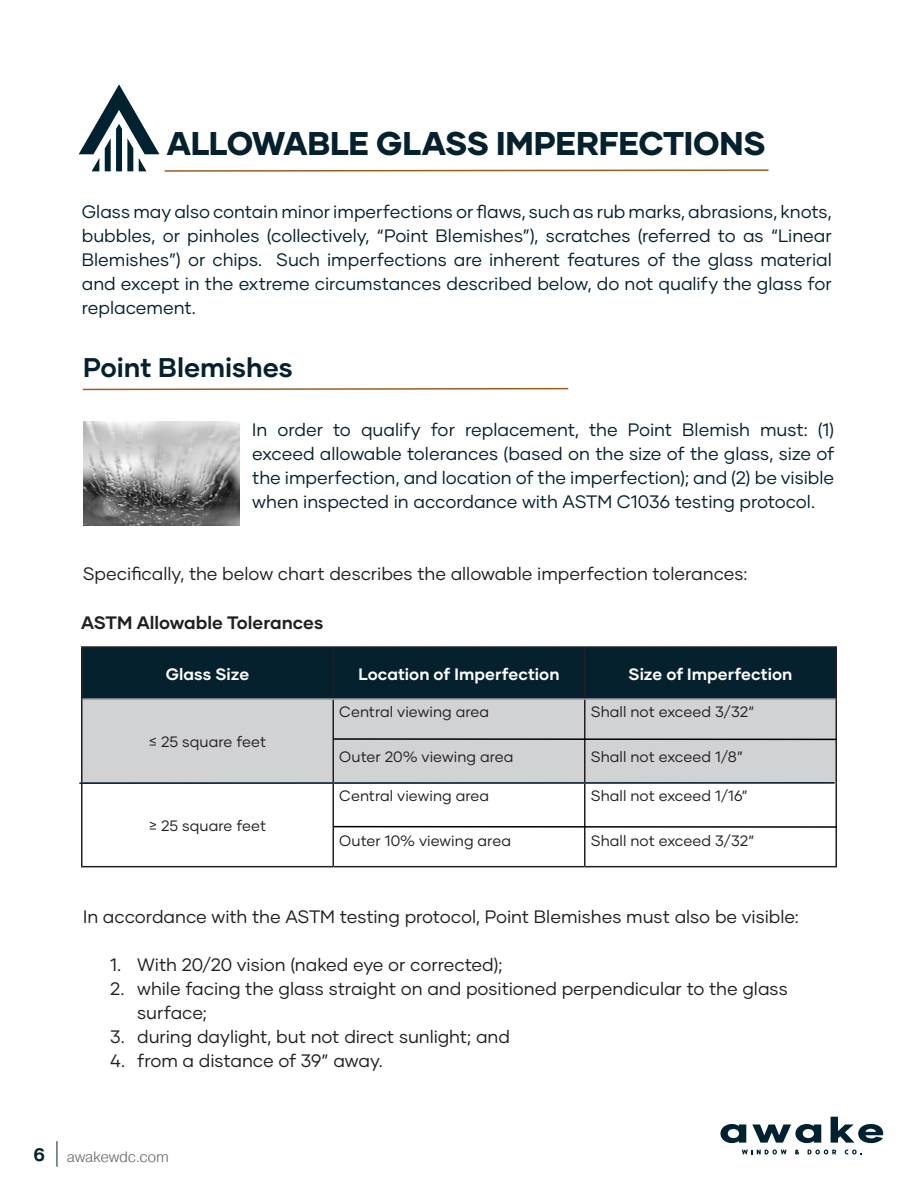
<style>
.page{position:relative;width:918px;height:1188px;background:#fff}
.page>*{position:absolute;margin:0;border:0;box-sizing:border-box;transform-origin:0 0}
.Header_48pt{font:800 32.85px "Gilmer";letter-spacing:-.01em;color:#06212e}
.Text_8pt{font:700 27px "Gilmer";letter-spacing:-.005em;color:#06212e}
.Subheader_12pt{font:18px/24px "Gilmer";letter-spacing:-.005em;color:#06212e;text-align:justify}
.Subheader_12pt-2{font:18px/24px "Gilmer";letter-spacing:-.005em;color:#231f20}
.t1{font:700 18px "Gilmer";color:#231f20}
.t2{font:700 16.5px "Gilmer";letter-spacing:.005em;color:#fff}
.t3{font:15px "Gilmer";letter-spacing:.005em;color:#231f20}
.t4{font:300 15px "Pragmatica";letter-spacing:-.015em;color:#6c6d70}
.s1{font-weight:700;font-size:18px;color:#06212e}
</style>
<div class="page">
<svg style="left:57px;top:1141px;width:1px;height:26px"></svg>
<svg style="left:720px;top:1124px;width:26px;height:19px"></svg>
<svg style="left:752px;top:1124px;width:69px;height:19px"></svg>
<svg style="left:831px;top:1117px;width:52px;height:26px"></svg>
<svg style="left:742px;top:1150px;width:45px;height:4px"></svg>
<svg style="left:795px;top:1150px;width:4px;height:5px"></svg>
<svg style="left:808px;top:1150px;width:28px;height:4px"></svg>
<svg style="left:845px;top:1150px;width:17px;height:4px"></svg>
<svg style="left:79px;top:84px;width:690px;height:88px"></svg>
<svg style="left:82px;top:387px;width:487px;height:4px"></svg>
<img style="left:83px;top:422px;width:156px;height:104px">
<div style="left:82px;top:648px;width:754px;height:50px;background:#06212e"></div>
<div style="left:82px;top:700px;width:754px;height:82px;background:#d1d2d4"></div>
<hr style="left:81px;top:646px;width:252px;height:2px;background:#231f20">
<hr style="left:81px;top:648px;width:1px;height:51px;background:#231f20">
<hr style="left:333px;top:646px;width:252px;height:2px;background:#231f20">
<hr style="left:333px;top:648px;width:1px;height:50px;background:#231f20">
<hr style="left:585px;top:646px;width:252px;height:2px;background:#231f20">
<hr style="left:584px;top:648px;width:1px;height:50px;background:#231f20">
<hr style="left:836px;top:648px;width:1px;height:51px;background:#231f20">
<hr style="left:81px;top:699px;width:1px;height:84px;background:#231f20">
<hr style="left:333px;top:700px;width:1px;height:82px;background:#231f20">
<hr style="left:584px;top:700px;width:1px;height:82px;background:#231f20">
<hr style="left:836px;top:699px;width:1px;height:84px;background:#231f20">
<hr style="left:81px;top:783px;width:1px;height:83px;background:#231f20">
<hr style="left:333px;top:784px;width:1px;height:82px;background:#231f20">
<hr style="left:584px;top:784px;width:1px;height:82px;background:#231f20">
<hr style="left:836px;top:783px;width:1px;height:83px;background:#231f20">
<hr style="left:81px;top:866px;width:252px;height:1px;background:#231f20">
<hr style="left:333px;top:866px;width:252px;height:1px;background:#231f20">
<hr style="left:585px;top:866px;width:252px;height:1px;background:#231f20">
<hr style="left:82px;top:698px;width:251px;height:2px;background:#939598">
<hr style="left:333px;top:698px;width:252px;height:2px;background:#939598">
<hr style="left:585px;top:698px;width:251px;height:2px;background:#939598">
<hr style="left:585px;top:782px;width:251px;height:2px;background:#939598">
<hr style="left:333px;top:738px;width:504px;height:2px;background:#000">
<hr style="left:333px;top:826px;width:504px;height:2px;background:#000">
<hr style="left:79px;top:782px;width:756px;height:2px;background:#06212e">
<p class="Header_48pt" style="left:167px;top:123px;width:600px">ALLOWABLE GLASS IMPERFECTIONS</p>
<p class="Subheader_12pt" style="left:82px;top:199px;width:752px">Glass may also contain minor imperfections or flaws, such as rub marks, abrasions, knots, bubbles, or pinholes (collectively, “Point Blemishes”), scratches (referred to as “Linear Blemishes”) or chips. Such imperfections are inherent features of the glass material and except in the extreme circumstances described below, do not qualify the glass for replacement.</p>
<p class="Text_8pt" style="left:83px;top:350px;width:211px">Point Blemishes</p>
<p class="Subheader_12pt" style="left:252px;top:417px;width:584px">In order to qualify for replacement, the Point Blemish must: (1) exceed allowable tolerances (based on the size of the glass, size of the imperfection, and location of the imperfection); and (2) be visible when inspected in accordance with ASTM C1036 testing protocol.</p>
<p class="Subheader_12pt-2" style="left:83px;top:561px;width:666px">Specifically, the below chart describes the allowable imperfection tolerances:</p>
<p class="t1" style="left:81px;top:612px;width:244px">ASTM Allowable Tolerances</p>
<p class="t2" style="left:166px;top:663px;width:85px">Glass Size</p>
<p class="t2" style="left:358px;top:663px;width:203px">Location of Imperfection</p>
<p class="t2" style="left:629px;top:663px;width:165px">Size of Imperfection</p>
<p class="t3" style="left:149px;top:732px;width:119px">≤ 25 square feet</p>
<p class="t3" style="left:149px;top:816px;width:119px">≥ 25 square feet</p>
<p class="t3" style="left:339px;top:702px;width:152px">Central viewing area</p>
<p class="t3" style="left:339px;top:747px;width:176px">Outer 20% viewing area</p>
<p class="t3" style="left:339px;top:786px;width:152px">Central viewing area</p>
<p class="t3" style="left:339px;top:831px;width:173px">Outer 10% viewing area</p>
<p class="t3" style="left:591px;top:702px;width:165px">Shall not exceed 3/32”</p>
<p class="t3" style="left:591px;top:747px;width:154px">Shall not exceed 1/8”</p>
<p class="t3" style="left:591px;top:786px;width:159px">Shall not exceed 1/16”</p>
<p class="t3" style="left:591px;top:831px;width:165px">Shall not exceed 3/32”</p>
<p class="Subheader_12pt-2" style="left:83px;top:905px;width:717px">In accordance with the ASTM testing protocol, Point Blemishes must also be visible:</p>
<p class="Subheader_12pt-2" style="left:110px;top:953px;width:394px">1. With 20/20 vision (naked eye or corrected);</p>
<p class="Subheader_12pt-2" style="left:137px;top:977px;width:652px;text-indent:-27px">2. while facing the glass straight on and positioned perpendicular to the glass surface;</p>
<p class="Subheader_12pt-2" style="left:110px;top:1025px;width:401px">3. during daylight, but not direct sunlight; and</p>
<p class="Subheader_12pt-2" style="left:110px;top:1049px;width:274px">4. from a distance of 39” away.</p>
<p class="t4" style="left:34px;top:1147px;width:137px"><span class="s1">6</span> awakewdc.com</p>
</div>
